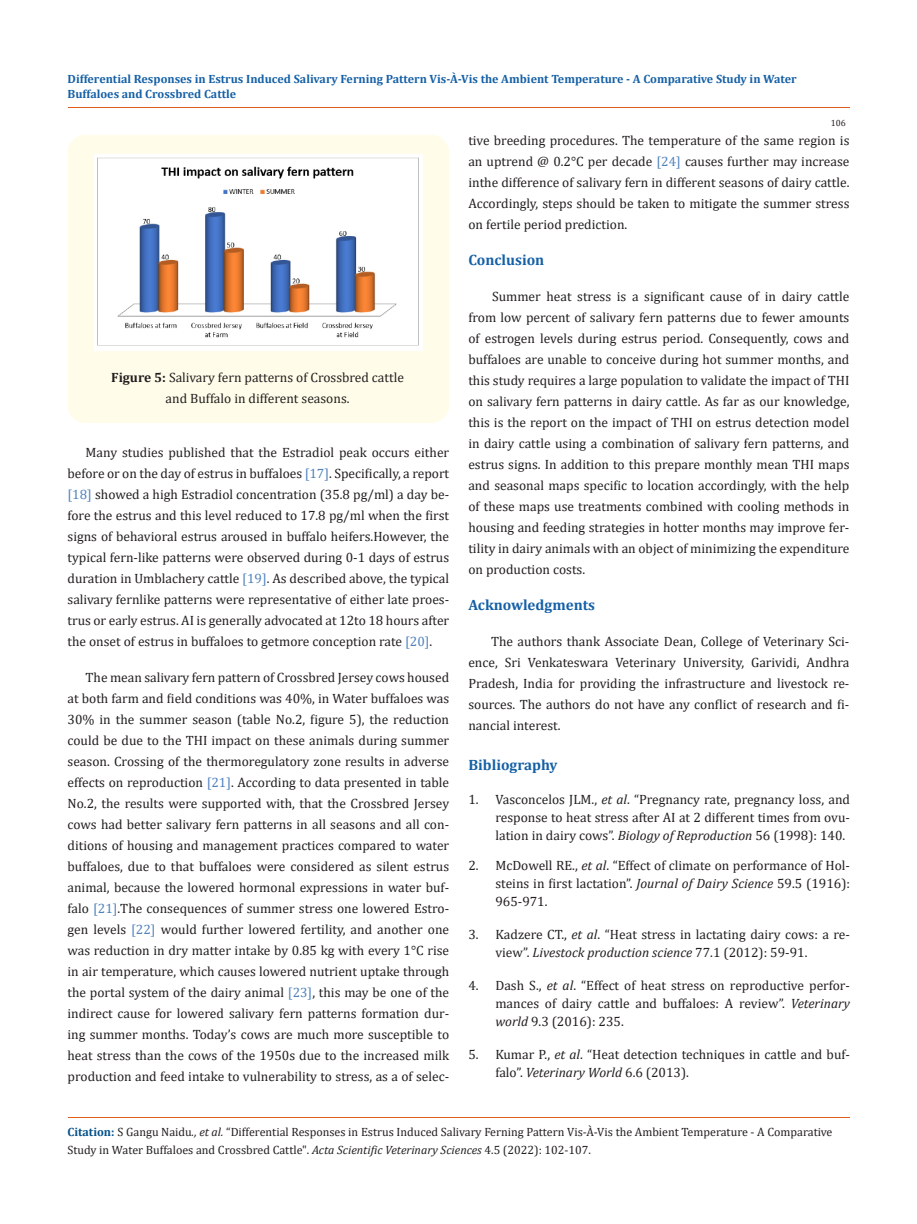
<style>
.page{position:relative;width:917px;height:1224px;background:#fff}
.page>*{position:absolute;margin:0;border:0;box-sizing:border-box;transform-origin:0 0}
.t1{font:700 15px "Cambria";color:#1560a6}
.t2{font:13.5px/21px "Cambria";color:#231f20;text-align:justify}
.t3{font:12px/18px "Cambria";color:#231f20}
.t4{font:700 12px "Cambria";color:#1560a6}
.t5{font:9px "Cambria";color:#231f20}
.s1{font-weight:700}
.s2{color:#4f81bd}
.s3{font-style:italic}
.s4{font-weight:700;color:#035089}
</style>
<div class="page">
<div style="left:68px;top:135px;width:381px;height:288px;background:#fffde9;border-radius:18px"></div>
<img style="left:94px;top:155px;width:328px;height:196px">
<hr style="left:68px;top:108px;width:781px;height:1px;background:#e05d1a">
<hr style="left:68px;top:1118px;width:781px;height:1px;background:#e05d1a">
<p class="t4" style="left:68px;top:70px;width:730px">Differential Responses in Estrus Induced Salivary Ferning Pattern Vis-À-Vis the Ambient Temperature - A Comparative Study in Water</p>
<p class="t4" style="left:68px;top:85px;width:170px">Buffaloes and Crossbred Cattle</p>
<p class="t5" style="left:830px;top:118px;width:16px">106</p>
<p class="t2" style="left:111px;top:367px;width:294px;text-align:center"><span class="s1">Figure 5:</span> Salivary fern patterns of Crossbred cattle and Buffalo in different seasons.</p>
<p class="t2" style="left:68px;top:442px;width:383px;text-indent:18px">Many studies published that the Estradiol peak occurs either before or on the day of estrus in buffaloes <span class="s2">[17]</span>. Specifically, a report <span class="s2">[18]</span> showed a high Estradiol concentration (35.8 pg/ml) a day be&shy;fore the estrus and this level reduced to 17.8 pg/ml when the first signs of behavioral estrus aroused in buffalo heifers.However, the typical fern-like patterns were observed during 0-1 days of estrus duration in Umblachery cattle <span class="s2">[19]</span>. As described above, the typical salivary fernlike patterns were representative of either late proes&shy;trus or early estrus. AI is generally advocated at 12to 18 hours after the onset of estrus in buffaloes to getmore conception rate <span class="s2">[20]</span>.</p>
<p class="t2" style="left:68px;top:667px;width:383px;text-indent:18px">The mean salivary fern pattern of Crossbred Jersey cows housed at both farm and field conditions was 40%, in Water buffaloes was 30% in the summer season (table No.2, figure 5), the reduction could be due to the THI impact on these animals during summer season. Crossing of the thermoregulatory zone results in adverse effects on reproduction <span class="s2">[21]</span>. According to data presented in table No.2, the results were supported with, that the Crossbred Jersey cows had better salivary fern patterns in all seasons and all con&shy;ditions of housing and management practices compared to water buffaloes, due to that buffaloes were considered as silent estrus animal, because the lowered hormonal expressions in water buf&shy;falo <span class="s2">[21]</span>.The consequences of summer stress one lowered Estro&shy;gen levels <span class="s2">[22]</span> would further lowered fertility, and another one was reduction in dry matter intake by 0.85 kg with every 1°C rise in air temperature, which causes lowered nutrient uptake through the portal system of the dairy animal <span class="s2">[23]</span>, this may be one of the indirect cause for lowered salivary fern patterns formation dur&shy;ing summer months. Today’s cows are much more susceptible to heat stress than the cows of the 1950s due to the increased milk production and feed intake to vulnerability to stress, as a of selec-</p>
<p class="t2" style="left:468px;top:130px;width:382px">tive breeding procedures. The temperature of the same region is an uptrend @ 0.2°C per decade <span class="s2">[24]</span> causes further may increase inthe difference of salivary fern in different seasons of dairy cattle.<br>Accordingly, steps should be taken to mitigate the summer stress on fertile period prediction.</p>
<p class="t1" style="left:468px;top:250px;width:77px">Conclusion</p>
<p class="t2" style="left:468px;top:286px;width:382px;text-indent:24px">Summer heat stress is a significant cause of in dairy cattle from low percent of salivary fern patterns due to fewer amounts of estrogen levels during estrus period. Consequently, cows and buffaloes are unable to conceive during hot summer months, and this study requires a large population to validate the impact of THI on salivary fern patterns in dairy cattle. As far as our knowledge, this is the report on the impact of THI on estrus detection model in dairy cattle using a combination of salivary fern patterns, and estrus signs. In addition to this prepare monthly mean THI maps and seasonal maps specific to location accordingly, with the help of these maps use treatments combined with cooling methods in housing and feeding strategies in hotter months may improve fer&shy;tility in dairy animals with an object of minimizing the expenditure on production costs.</p>
<p class="t1" style="left:468px;top:595px;width:128px">Acknowledgments</p>
<p class="t2" style="left:468px;top:631px;width:382px;text-indent:23px">The authors thank Associate Dean, College of Veterinary Sci&shy;ence, Sri Venkateswara Veterinary University, Garividi, Andhra Pradesh, India for providing the infrastructure and livestock re&shy;sources. The authors do not have any conflict of research and fi&shy;nancial interest.</p>
<p class="t1" style="left:468px;top:754px;width:91px">Bibliography</p>
<p class="t2" style="left:495px;top:791px;width:356px;line-height:18px;text-indent:-27px">1. Vasconcelos JLM., <span class="s3">et al</span>. “Pregnancy rate, pregnancy loss, and response to heat stress after AI at 2 different times from ovu&shy;lation in dairy cows”. <span class="s3">Biology of Reproduction</span> 56 (1998): 140.</p>
<p class="t2" style="left:495px;top:857px;width:356px;line-height:18px;text-indent:-27px">2. McDowell RE., <span class="s3">et al</span>. “Effect of climate on performance of Hol&shy;steins in first lactation”. <span class="s3">Journal of Dairy Science</span> 59.5 (1916):<br>965-971.</p>
<p class="t2" style="left:495px;top:926px;width:356px;line-height:18px;text-indent:-27px">3. Kadzere CT., <span class="s3">et al</span>. “Heat stress in lactating dairy cows: a re&shy;view”. <span class="s3">Livestock production science</span> 77.1 (2012): 59-91.</p>
<p class="t2" style="left:495px;top:977px;width:356px;line-height:18px;text-indent:-27px">4. Dash S., <span class="s3">et al</span>. “Effect of heat stress on reproductive perfor&shy;mances of dairy cattle and buffaloes: A review”. <span class="s3">Veterinary world</span> 9.3 (2016): 235.</p>
<p class="t2" style="left:495px;top:1046px;width:356px;line-height:18px;text-indent:-27px">5. Kumar P., <span class="s3">et al</span>. “Heat detection techniques in cattle and buf&shy;falo”. <span class="s3">Veterinary World</span> 6.6 (2013).</p>
<p class="t3" style="left:68px;top:1123px;width:766px"><span class="s4">Citation:</span> S Gangu Naidu<span class="s3">., et al.</span> “Differential Responses in Estrus Induced Salivary Ferning Pattern Vis-À-Vis the Ambient Temperature - A Comparative<br>Study in Water Buffaloes and Crossbred Cattle". <span class="s3">Acta Scientific Veterinary Sciences</span> 4.5 (2022): 102-107.</p>
</div>
